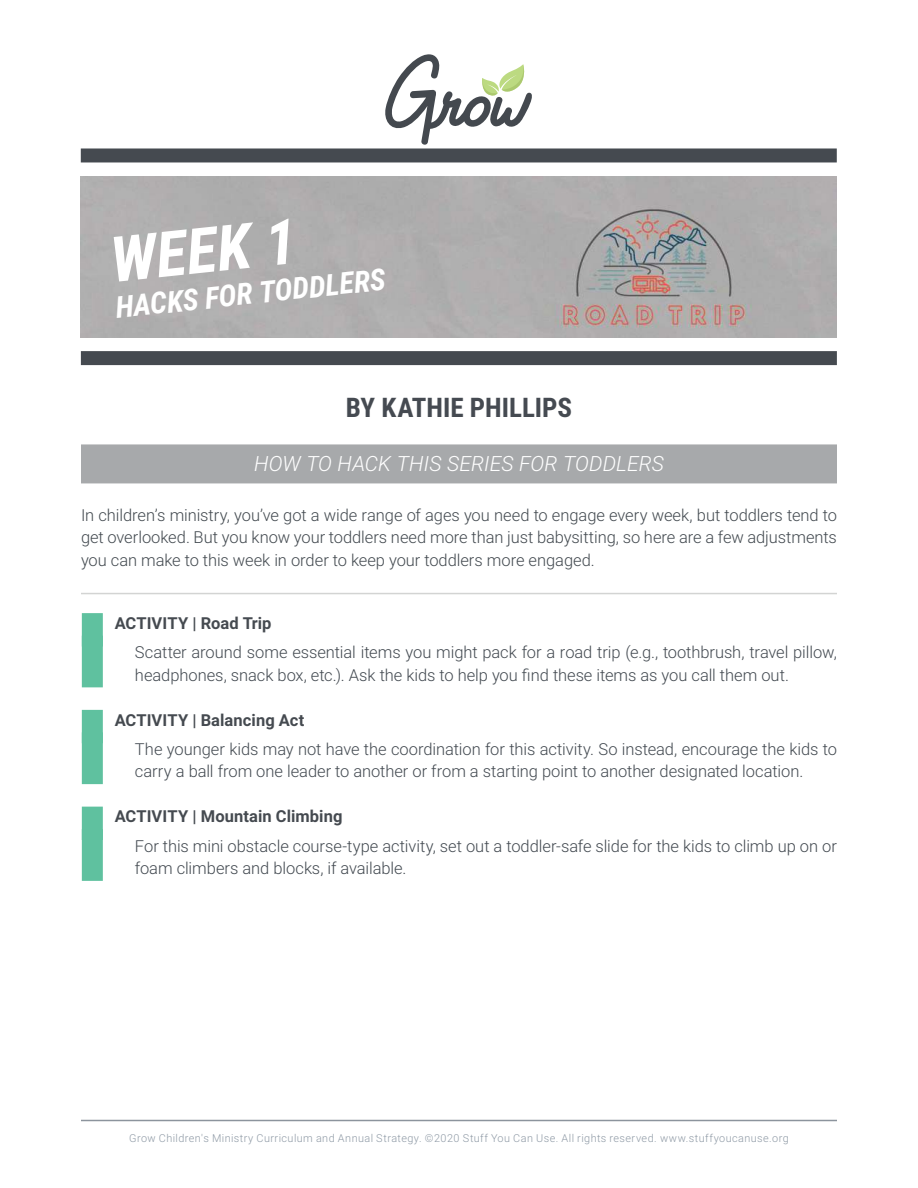
<style>
.page{position:relative;width:918px;height:1188px;background:#fff}
.page>*{position:absolute;margin:0;border:0;box-sizing:border-box;transform-origin:0 0}
.t1{font:italic 700 63px "Roboto Condensed";color:#fff}
.t2{font:italic 700 30px "Roboto Condensed";color:#fff}
.t3{font:700 27px "Roboto Condensed";color:#454a51}
.t4{font:italic 300 21px "Roboto";letter-spacing:.005em;color:#fff}
.t5{font:300 16.5px/22.5px "Roboto";letter-spacing:-.005em;color:#424950}
.t6{font:300 16.5px/22.5px "Roboto";color:#42494f;text-align:justify}
.t7{font:700 16.5px "Roboto";letter-spacing:.005em;color:#454a50}
.t8{font:300 10.8px "Roboto";letter-spacing:.04em;color:#8e99a5}
</style>
<div class="page">
<div style="left:81px;top:148px;width:756px;height:14px;background:#454a50"></div>
<svg style="left:385px;top:54px;width:147px;height:91px"></svg>
<img style="left:81px;top:177px;width:756px;height:161px">
<div style="left:81px;top:351px;width:756px;height:14px;background:#454a50"></div>
<hr style="left:81px;top:1120px;width:756px;height:1px;background:#8c949d">
<div style="left:81px;top:444px;width:756px;height:39px;background:#a7a9ab"></div>
<hr style="left:81px;top:593px;width:756px;height:1px;background:#d3d4d3">
<div style="left:82px;top:613px;width:21px;height:33px;background:#5fc19f"></div>
<div style="left:82px;top:636px;width:21px;height:51px;background:#5fc19f"></div>
<div style="left:82px;top:710px;width:21px;height:33px;background:#5fc19f"></div>
<div style="left:82px;top:732px;width:21px;height:52px;background:#5fc19f"></div>
<div style="left:82px;top:807px;width:21px;height:33px;background:#5fc19f"></div>
<div style="left:82px;top:829px;width:21px;height:52px;background:#5fc19f"></div>
<h1 class="t1" style="left:107px;top:224px;width:188px;rotate:-6deg">WEEK 1</h1>
<h2 class="t2" style="left:114px;top:290px;width:273px;rotate:-6deg">HACKS FOR TODDLERS</h2>
<h3 class="t3" style="left:346px;top:392px;width:228px">BY KATHIE PHILLIPS</h3>
<p class="t4" style="left:254px;top:454px;width:412px">HOW TO HACK THIS SERIES FOR TODDLERS</p>
<p class="t6" style="left:81px;top:505px;width:757px">In children’s ministry, you’ve got a wide range of ages you need to engage every week, but toddlers tend to get overlooked. But you know your toddlers need more than just babysitting, so here are a few adjustments you can make to this week in order to keep your toddlers more engaged.</p>
<p class="t7" style="left:115px;top:616px;width:158px">ACTIVITY | Road Trip</p>
<p class="t5" style="left:135px;top:642px;width:703px">Scatter around some essential items you might pack for a road trip (e.g., toothbrush, travel pillow, headphones, snack box, etc.). Ask the kids to help you find these items as you call them out.</p>
<p class="t7" style="left:115px;top:713px;width:191px">ACTIVITY | Balancing Act</p>
<p class="t5" style="left:135px;top:737px;width:704px">The younger kids may not have the coordination for this activity. So instead, encourage the kids to carry a ball from one leader to another or from a starting point to another designated location.</p>
<p class="t7" style="left:115px;top:810px;width:229px">ACTIVITY | Mountain Climbing</p>
<p class="t5" style="left:135px;top:836px;width:703px">For this mini obstacle course-type activity, set out a toddler-safe slide for the kids to climb up on or foam climbers and blocks, if available.</p>
<p class="t8" style="left:129px;top:1134px;width:661px">Grow Children's Ministry Curriculum and Annual Strategy. ©2020 Stuff You Can Use. All rights reserved. www.stuffyoucanuse.org</p>
</div>
